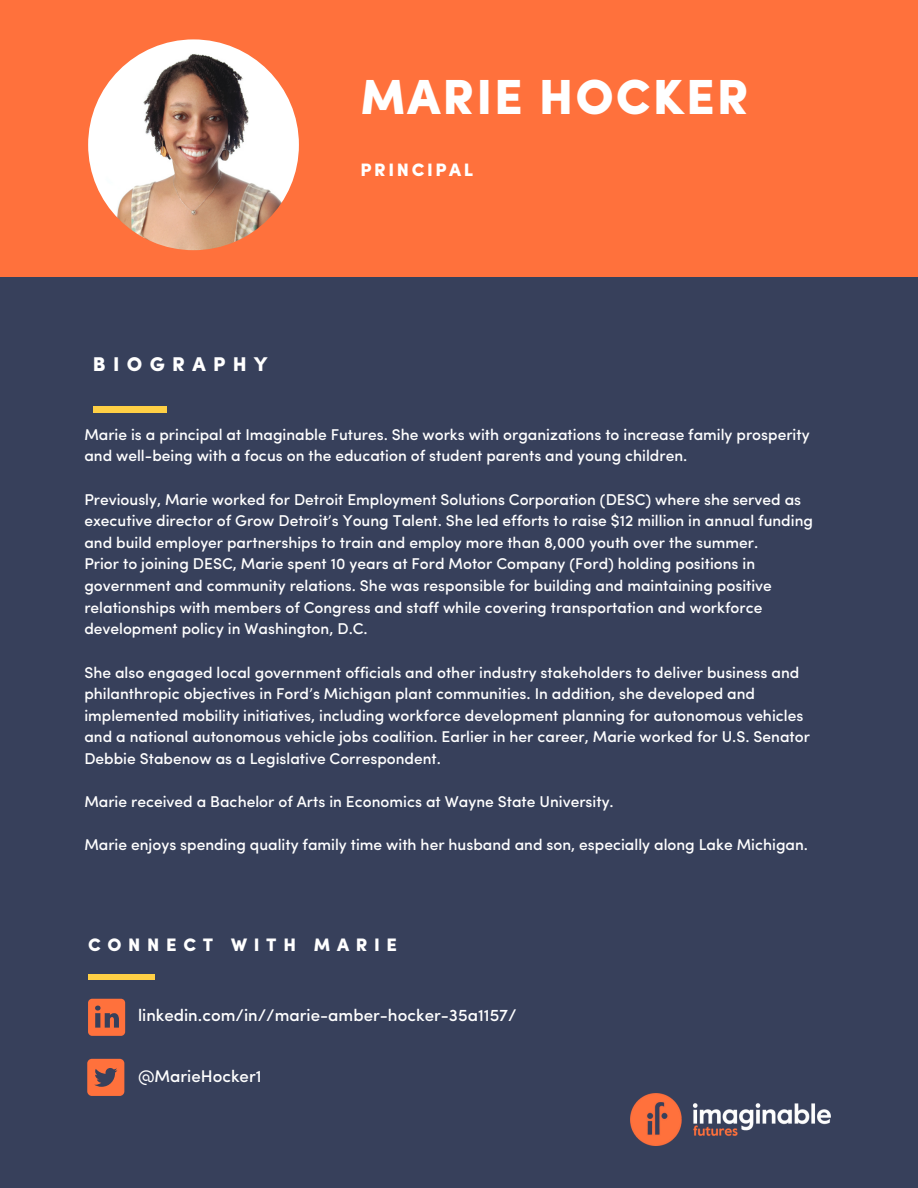
<style>
.page{position:relative;width:918px;height:1188px;background:#fff}
.page>*{position:absolute;margin:0;border:0;box-sizing:border-box;transform-origin:0 0}
.t1{font:900 49.35px "Sofia Pro";letter-spacing:.04em;color:#fff}
.t2{font:900 19.95px "Sofia Pro";letter-spacing:.37em;color:#fff}
.t3{font:900 18.15px "Sofia Pro";letter-spacing:.37em;color:#fff}
.t4{font:900 18px "Sofia Pro";letter-spacing:.145em;color:#fff}
.t5{font:500 16.95px "Sofia Pro";color:#fff}
.t6{font:500 15.6px/21.6px "Sofia Pro";color:#fff}
</style>
<div class="page">
<div style="left:0;top:277px;width:918px;height:911px;background:#37405b"></div>
<div style="left:0;top:0;width:918px;height:277px;background:#ff713c"></div>
<img style="left:88px;top:39px;width:211px;height:211px;border-radius:50%">
<div style="left:88px;top:974px;width:66px;height:5px;background:#ffd045"></div>
<div style="left:93px;top:407px;width:73px;height:6px;background:#ffd045"></div>
<img style="left:631px;top:1093px;width:199px;height:52px">
<svg style="left:88px;top:999px;width:37px;height:37px"></svg>
<svg style="left:87px;top:1059px;width:37px;height:37px"></svg>
<p class="t1" style="left:360px;top:77px;width:390px">MARIE HOCKER</p>
<p class="t2" style="left:93px;top:356px;width:176px">BIOGRAPHY</p>
<p class="t4" style="left:360px;top:162px;width:114px">PRINCIPAL</p>
<p class="t6" style="left:84px;top:425px;width:727px">Marie is a principal at Imaginable Futures. She works with organizations to increase family prosperity and well-being with a focus on the education of student parents and young children.</p>
<p class="t6" style="left:84px;top:490px;width:730px">Previously, Marie worked for Detroit Employment Solutions Corporation (DESC) where she served as executive director of Grow Detroit’s Young Talent. She led efforts to raise $12 million in annual funding and build employer partnerships to train and employ more than 8,000 youth over the summer.</p>
<p class="t6" style="left:84px;top:555px;width:689px">Prior to joining DESC, Marie spent 10 years at Ford Motor Company (Ford) holding positions in government and community relations. She was responsible for building and maintaining positive relationships with members of Congress and staff while covering transportation and workforce development policy in Washington, D.C.</p>
<p class="t6" style="left:84px;top:663px;width:727px">She also engaged local government officials and other industry stakeholders to deliver business and philanthropic objectives in Ford’s Michigan plant communities. In addition, she developed and implemented mobility initiatives, including workforce development planning for autonomous vehicles and a national autonomous vehicle jobs coalition. Earlier in her career, Marie worked for U.S. Senator Debbie Stabenow as a Legislative Correspondent.</p>
<p class="t6" style="left:84px;top:793px;width:531px">Marie received a Bachelor of Arts in Economics at Wayne State University.</p>
<p class="t6" style="left:84px;top:836px;width:725px">Marie enjoys spending quality family time with her husband and son, especially along Lake Michigan.</p>
<p class="t3" style="left:88px;top:937px;width:311px">CONNECT WITH MARIE</p>
<p class="t5" style="left:138px;top:1009px;width:380px">linkedin.com/in//marie-amber-hocker-35a1157/</p>
<p class="t5" style="left:138px;top:1069px;width:125px">@MarieHocker1</p>
</div>
